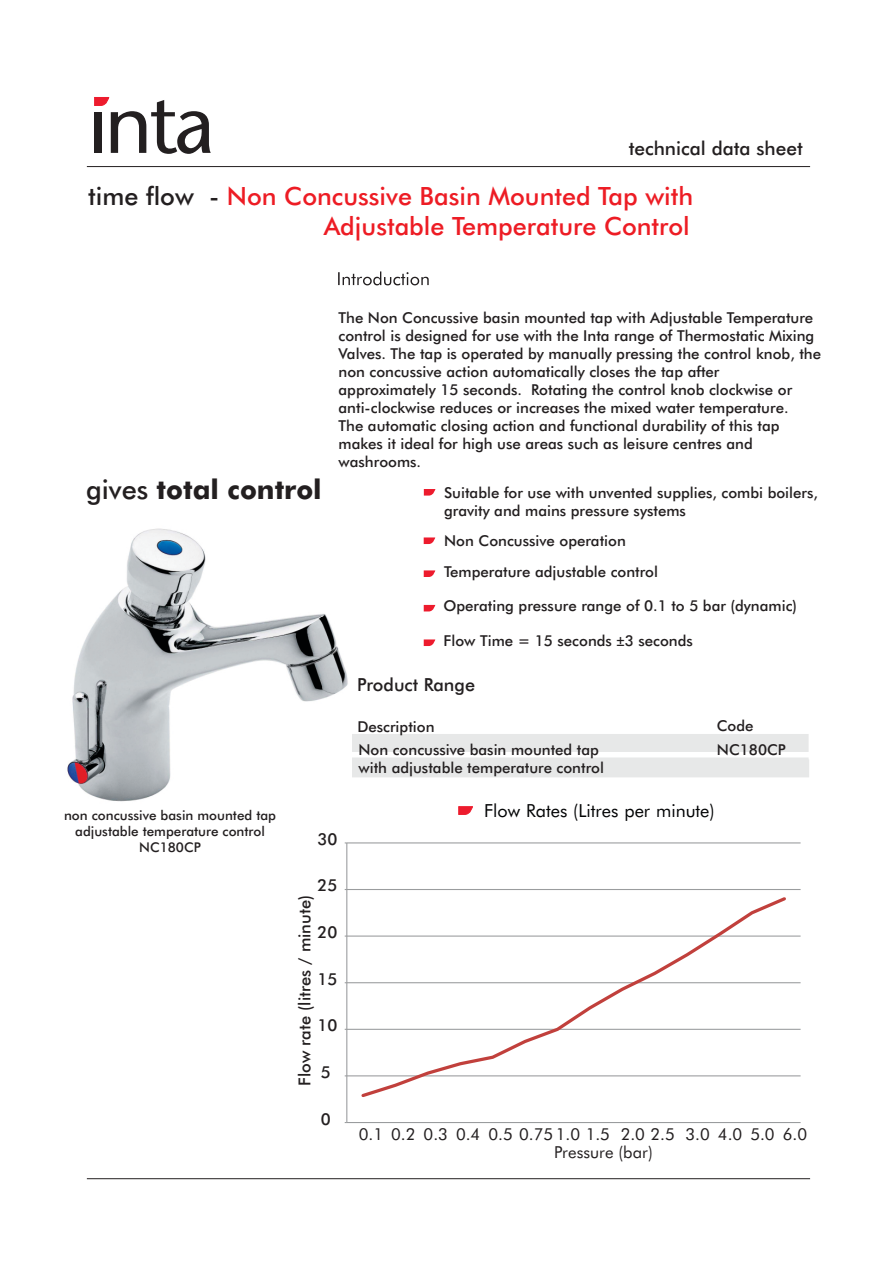
<style>
.page{position:relative;width:893px;height:1262px;background:#fff}
.page>*{position:absolute;margin:0;border:0;box-sizing:border-box;transform-origin:0 0}
.t1{font:700 27.15px "Futura BT";color:#231f20}
.t2{font:500 25.2px/30.2px "Futura BT";color:#ed1c24;text-align:right}
.t3{font:500 19.05px "Futura BT";color:#231f20}
.t4{font:18px "Futura BT";color:#020304}
.t5{font:500 18px "Futura BT";color:#231f20}
.t6{font:16.5px "Futura BT";color:#231f20}
.t7{font:500 16.5px "Futura BT";color:#231f20}
.t8{font:500 15px/18px "Futura BT";color:#231f20}
.t9{font:500 13.5px/16px "Futura BT";color:#231f20;text-align:center}
.s1{color:#231f20}
.s2{font-weight:500}
.s3{font-family:"Arial";font-weight:400}
</style>
<div class="page">
<hr style="left:87px;top:166px;width:723px;height:1px;background:#231f20">
<hr style="left:87px;top:1178px;width:723px;height:1px;background:#231f20">
<div style="left:345px;top:734px;width:463px;height:18px;background:#e7e8e8"></div>
<div style="left:345px;top:757px;width:463px;height:18px;background:#e7e8e8"></div>
<div style="left:345px;top:759px;width:464px;height:18px;background:#e7e8e8"></div>
<svg style="left:338px;top:271px;width:90px;height:14px"></svg>
<svg style="left:424px;top:489px;width:11px;height:6px"></svg>
<svg style="left:423px;top:537px;width:12px;height:7px"></svg>
<svg style="left:423px;top:570px;width:12px;height:7px"></svg>
<svg style="left:423px;top:605px;width:12px;height:6px"></svg>
<svg style="left:423px;top:639px;width:12px;height:7px"></svg>
<svg style="left:94px;top:97px;width:117px;height:57px"></svg>
<img style="left:67px;top:528px;width:284px;height:274px">
<svg style="left:458px;top:806px;width:15px;height:9px"></svg>
<hr style="left:347px;top:1075px;width:453px;height:1px;background:#9a9c9e">
<hr style="left:347px;top:1028px;width:453px;height:1px;background:#9a9c9e">
<hr style="left:347px;top:982px;width:453px;height:1px;background:#9a9c9e">
<hr style="left:347px;top:935px;width:453px;height:1px;background:#9a9c9e">
<hr style="left:347px;top:889px;width:453px;height:1px;background:#9a9c9e">
<hr style="left:347px;top:842px;width:453px;height:1px;background:#9a9c9e">
<hr style="left:346px;top:843px;width:1px;height:279px;background:#9a9c9e">
<hr style="left:347px;top:1122px;width:453px;height:1px;background:#9a9c9e">
<svg style="left:359px;top:897px;width:429px;height:200px"></svg>
<p class="t3" style="left:628px;top:141px;width:176px">technical data sheet</p>
<h2 class="t2" style="left:88px;top:183px;width:606px"><span class="s1">time flow -</span> Non Concussive Basin Mounted Tap with<br>Adjustable Temperature Control</h2>
<h1 class="t1" style="left:86px;top:479px;width:237px"><span class="s2">gives</span> total control</h1>
<p class="t8" style="left:338px;top:310px;width:484px">The Non Concussive basin mounted tap with Adjustable Temperature control is designed for use with the Inta range of Thermostatic Mixing Valves. The tap is operated by manually pressing the control knob, the non concussive action automatically closes the tap after<br>approximately 15 seconds. Rotating the control knob clockwise or anti-clockwise reduces or increases the mixed water temperature.<br>The automatic closing action and functional durability of this tap makes it ideal for high use areas such as leisure centres and washrooms.</p>
<p class="t8" style="left:444px;top:485px;width:375px">Suitable for use with unvented supplies, combi boilers, gravity and mains pressure systems</p>
<p class="t8" style="left:444px;top:526px;width:215px;line-height:31.3px">Non Concussive operation<br>Temperature adjustable control</p>
<p class="t8" style="left:443px;top:598px;width:355px">Operating pressure range of 0.1 to 5 bar (dynamic)</p>
<p class="t8" style="left:443px;top:633px;width:251px">Flow Time = 15 seconds <span class="s3">±</span>3 seconds</p>
<p class="t5" style="left:357px;top:677px;width:119px">Product Range</p>
<p class="t8" style="left:357px;top:719px;width:79px">Description</p>
<p class="t8" style="left:358px;top:742px;width:247px">Non concussive basin mounted tap with adjustable temperature control</p>
<p class="t8" style="left:716px;top:715px;width:71px;line-height:23.4px">Code<br>NC180CP</p>
<p class="t9" style="left:64px;top:808px;width:213px">non concussive basin mounted tap adjustable temperature control<br>NC180CP</p>
<p class="t7" style="left:317px;top:832px;width:21px">30</p>
<p class="t7" style="left:317px;top:879px;width:21px">25</p>
<p class="t7" style="left:298px;top:1086px;width:193px;rotate:-90deg">Flow rate (litres / minute)</p>
<p class="t7" style="left:317px;top:925px;width:21px">20</p>
<p class="t7" style="left:317px;top:972px;width:21px">15</p>
<p class="t7" style="left:317px;top:1018px;width:21px">10</p>
<p class="t7" style="left:321px;top:1065px;width:11px">5</p>
<p class="t7" style="left:321px;top:1112px;width:11px">0</p>
<p class="t4" style="left:484px;top:803px;width:232px">Flow Rates (Litres per minute)</p>
<p class="t6" style="left:359px;top:1127px;width:450px">0.1 0.2 0.3 0.4 0.5 0.75 1.0 1.5 2.0 2.5 3.0 4.0 5.0 6.0</p>
<p class="t6" style="left:554px;top:1145px;width:100px">Pressure (bar)</p>
</div>
